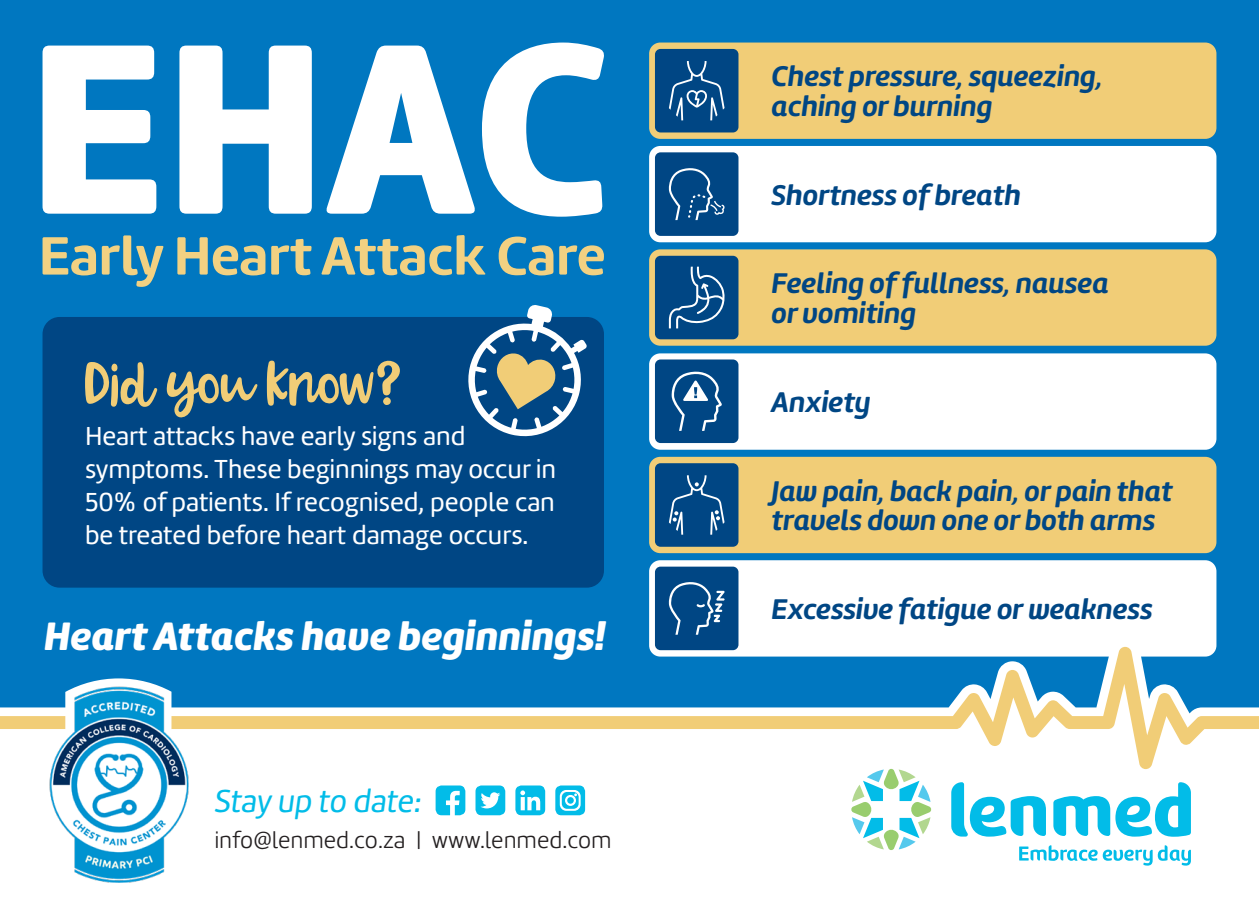
<style>
.page{position:relative;width:1259px;height:902px;background:#fff}
.page>*{position:absolute;margin:0;border:0;box-sizing:border-box;transform-origin:0 0}
.t1{font:57px "Forever Grateful";color:#f1cd77}
.t2{font:41.1px "Amelia Rounded Black Italic";color:#fff}
.t3{font:33px "Amelia Rounded Regular Oblicua";color:#02bce8}
.t4{font:italic 700 29.4px/29.4px "Amelia Rounded";color:#004684}
.t5{font:27px/33px "Amelia Rounded Regular";color:#fff}
.t6{font:24px "Amelia Rounded Light";color:#231f20}
</style>
<div class="page">
<div style="left:0;top:0;width:1259px;height:901px;background:#0077c0"></div>
<div style="left:43px;top:317px;width:561px;height:270px;background:#004684;border-radius:17px"></div>
<div style="left:649px;top:249px;width:567px;height:96px;background:#f1cd77;border-radius:11px"></div>
<div style="left:655px;top:256px;width:83px;height:83px;background:#004684;border-radius:6px"></div>
<svg style="left:669px;top:267px;width:56px;height:61px"></svg>
<div style="left:649px;top:146px;width:567px;height:96px;background:#fff;border-radius:11px"></div>
<div style="left:655px;top:152px;width:83px;height:84px;background:#004684;border-radius:6px"></div>
<svg style="left:668px;top:168px;width:57px;height:52px"></svg>
<div style="left:649px;top:43px;width:567px;height:96px;background:#f1cd77;border-radius:11px"></div>
<div style="left:655px;top:49px;width:83px;height:83px;background:#004684;border-radius:6px"></div>
<svg style="left:669px;top:61px;width:55px;height:59px"></svg>
<div style="left:649px;top:457px;width:567px;height:96px;background:#f1cd77;border-radius:11px"></div>
<div style="left:655px;top:463px;width:83px;height:83px;background:#004684;border-radius:6px"></div>
<svg style="left:669px;top:475px;width:55px;height:59px"></svg>
<div style="left:649px;top:353px;width:567px;height:96px;background:#fff;border-radius:11px"></div>
<div style="left:655px;top:359px;width:83px;height:84px;background:#004684;border-radius:6px"></div>
<svg style="left:671px;top:371px;width:51px;height:60px"></svg>
<div style="left:649px;top:560px;width:567px;height:96px;background:#fff;border-radius:11px"></div>
<div style="left:655px;top:566px;width:83px;height:84px;background:#004684;border-radius:6px"></div>
<svg style="left:668px;top:582px;width:56px;height:52px"></svg>
<svg style="left:43px;top:43px;width:561px;height:174px;fill:#fff"></svg>
<svg style="left:43px;top:235px;width:561px;height:52px"></svg>
<svg style="left:468px;top:305px;width:119px;height:132px"></svg>
<div style="left:0;top:719px;width:1259px;height:182px;background:#fff"></div>
<svg style="left:475px;top:785px;width:30px;height:30px"></svg>
<svg style="left:515px;top:785px;width:30px;height:30px"></svg>
<svg style="left:435px;top:785px;width:30px;height:30px"></svg>
<svg style="left:555px;top:785px;width:30px;height:30px"></svg>
<svg style="left:951px;top:782px;width:95px;height:54px"></svg>
<svg style="left:1053px;top:782px;width:138px;height:54px"></svg>
<svg style="left:851px;top:777px;width:81px;height:73px"></svg>
<svg style="left:1019px;top:845px;width:172px;height:20px"></svg>
<svg style="left:0;top:646px;width:1259px;height:123px"></svg>
<svg style="left:65px;top:678px;width:106px;height:205px"></svg>
<div style="left:43px;top:708px;width:152px;height:152px;background:#fff;border-radius:50%"></div>
<img style="left:49px;top:686px;width:139px;height:196px">
<p class="t1" style="left:85px;top:357px;width:318px">Did you know?</p>
<p class="t5" style="left:85px;top:419px;width:472px">Heart attacks have early signs and symptoms. These beginnings may occur in 50% of patients. If recognised, people can be treated before heart damage occurs.</p>
<p class="t2" style="left:43px;top:610px;width:563px">Heart Attacks have beginnings!</p>
<p class="t3" style="left:215px;top:780px;width:209px">Stay up to date:</p>
<p class="t6" style="left:215px;top:825px;width:398px">info@lenmed.co.za | www.lenmed.com</p>
<p class="t4" style="left:771px;top:61px;width:333px">Chest pressure, squeezing, aching or burning</p>
<p class="t4" style="left:771px;top:180px;width:251px">Shortness of breath</p>
<p class="t4" style="left:771px;top:268px;width:339px">Feeling of fullness, nausea or vomiting</p>
<p class="t4" style="left:771px;top:387px;width:101px">Anxiety</p>
<p class="t4" style="left:771px;top:475px;width:402px">Jaw pain, back pain, or pain that travels down one or both arms</p>
<p class="t4" style="left:771px;top:594px;width:382px">Excessive fatigue or weakness</p>
</div>
